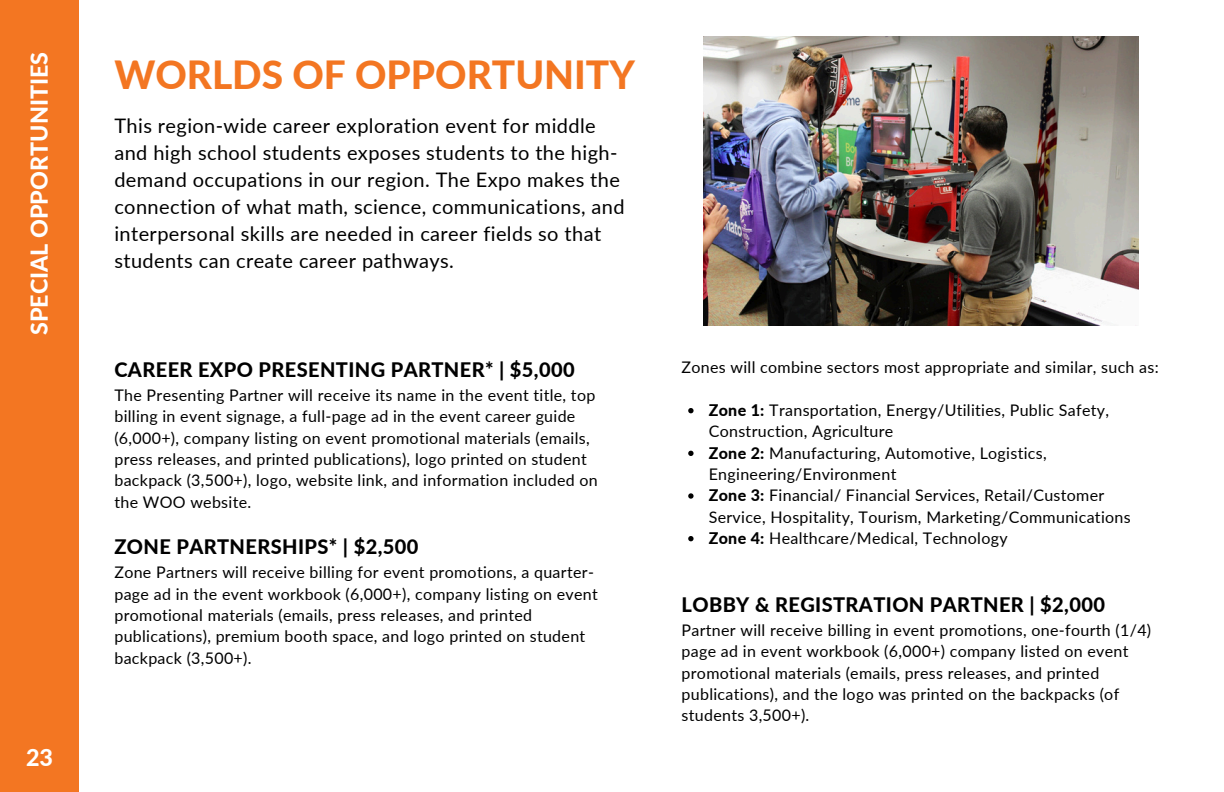
<style>
.page{position:relative;width:1224px;height:792px;background:#fff}
.page>*{position:absolute;margin:0;border:0;box-sizing:border-box;transform-origin:0 0}
.t1{font:800 38.8px "Lato";color:#f37622}
.t2{font:800 23.2px "Lato";color:#fff}
.t3{font:20px/27px "Lato";letter-spacing:.02em;color:#000}
.t4{font:800 20px "Lato";letter-spacing:.02em;color:#000}
.t5{font:16px/21.4px "Lato";letter-spacing:.02em;color:#000}
.s1{font-weight:800}
</style>
<div class="page">
<div style="left:0;top:0;width:79px;height:792px;background:#f37622"></div>
<img style="left:704px;top:36px;width:435px;height:290px">
<svg style="left:688px;top:408px;width:6px;height:5px"></svg>
<svg style="left:688px;top:451px;width:6px;height:5px"></svg>
<svg style="left:688px;top:493px;width:6px;height:6px"></svg>
<svg style="left:688px;top:536px;width:6px;height:5px"></svg>
<h1 class="t2" style="left:25px;top:335px;width:285px;rotate:-90deg">SPECIAL OPPORTUNITIES</h1>
<h3 class="t2" style="left:26px;top:743px;width:29px">23</h3>
<h2 class="t1" style="left:114px;top:51px;width:522px">WORLDS OF OPPORTUNITY</h2>
<p class="t3" style="left:114px;top:112px;width:512px">This region-wide career exploration event for middle and high school students exposes students to the high&shy;demand occupations in our region. The Expo makes the connection of what math, science, communications, and interpersonal skills are needed in career fields so that students can create career pathways.</p>
<p class="t4" style="left:114px;top:357px;width:462px">CAREER EXPO PRESENTING PARTNER* | $5,000</p>
<p class="t5" style="left:114px;top:384px;width:485px">The Presenting Partner will receive its name in the event title, top billing in event signage, a full-page ad in the event career guide (6,000+), company listing on event promotional materials (emails, press releases, and printed publications), logo printed on student backpack (3,500+), logo, website link, and information included on the WOO website.</p>
<p class="t4" style="left:114px;top:535px;width:306px">ZONE PARTNERSHIPS* | $2,500</p>
<p class="t5" style="left:114px;top:561px;width:485px">Zone Partners will receive billing for event promotions, a quarter&shy;page ad in the event workbook (6,000+), company listing on event promotional materials (emails, press releases, and printed publications), premium booth space, and logo printed on student backpack (3,500+).</p>
<p class="t5" style="left:682px;top:356px;width:479px">Zones will combine sectors most appropriate and similar, such as:</p>
<p class="t5" style="left:709px;top:399px;width:423px"><span class="s1">Zone 1:</span> Transportation, Energy/Utilities, Public Safety, Construction, Agriculture<br><span class="s1">Zone 2:</span> Manufacturing, Automotive, Logistics, Engineering/Environment<br><span class="s1">Zone 3:</span> Financial/ Financial Services, Retail/Customer Service, Hospitality, Tourism, Marketing/Communications <span class="s1">Zone 4:</span> Healthcare/Medical, Technology</p>
<p class="t4" style="left:682px;top:592px;width:425px">LOBBY &amp; REGISTRATION PARTNER | $2,000</p>
<p class="t5" style="left:682px;top:619px;width:471px">Partner will receive billing in event promotions, one-fourth (1/4) page ad in event workbook (6,000+) company listed on event promotional materials (emails, press releases, and printed publications), and the logo was printed on the backpacks (of students 3,500+).</p>
</div>
